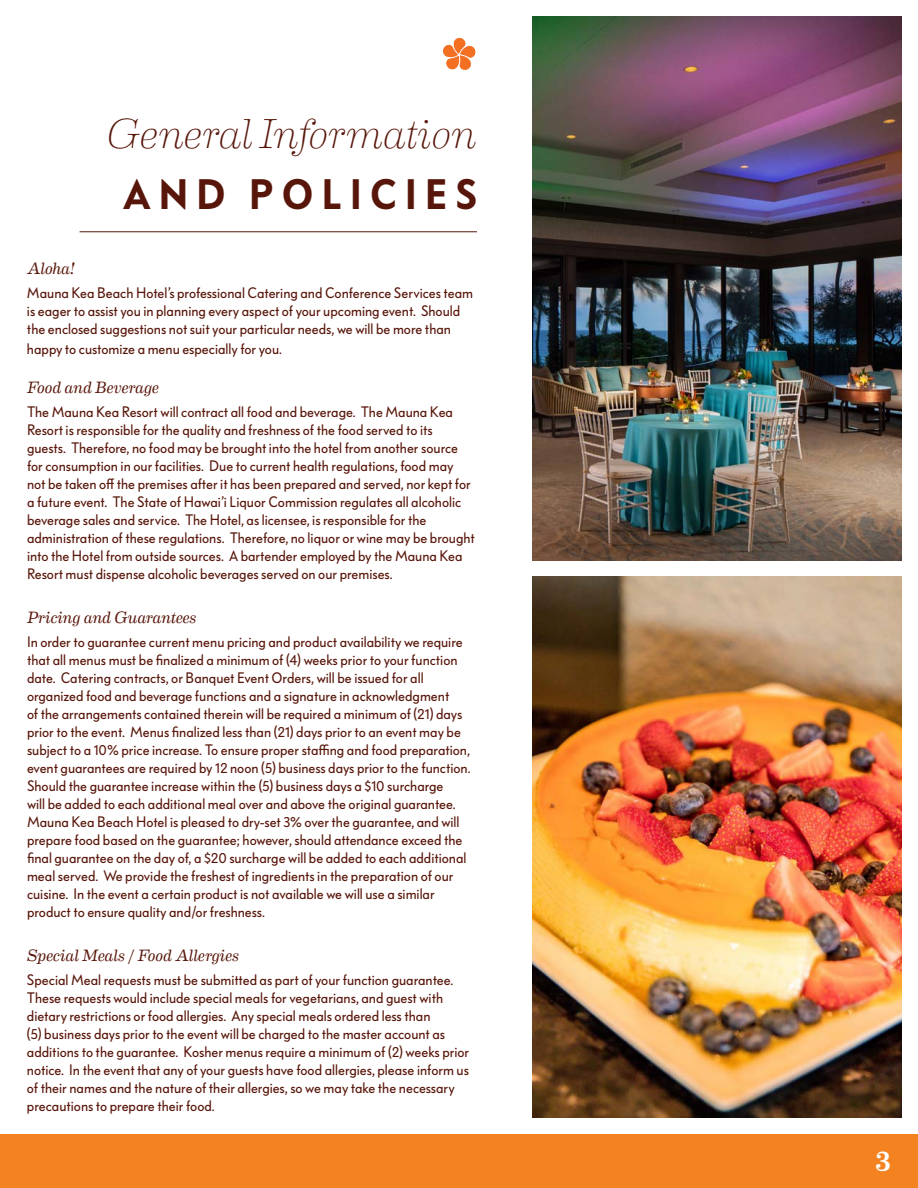
<style>
.page{position:relative;width:918px;height:1188px;background:#fff}
.page>*{position:absolute;margin:0;border:0;box-sizing:border-box;transform-origin:0 0}
.t1{font:italic 100 42px "Eames Century Modern";letter-spacing:-.005em;color:#58160a}
.t2{font:600 42px "Bauer Grotesk Pro";letter-spacing:.2em;color:#58160a}
.t3{font:500 27px "Eames Century Modern";color:#fff}
.t4{font:italic 16.5px "Eames Century Modern";letter-spacing:-.01em;color:#58160a}
.t5{font:15px/18px "Bauer Grotesk Pro";color:#58160a}
</style>
<div class="page">
<img style="left:532px;top:16px;width:370px;height:544px">
<div style="left:1px;top:1135px;width:916px;height:52px;background:#f58220"></div>
<div style="left:0;top:1134px;width:918px;height:54px;border:2px solid #f58220"></div>
<img style="left:443px;top:37px;width:33px;height:33px">
<hr style="left:80px;top:231px;width:397px;height:1px;background:#58160a">
<img style="left:532px;top:577px;width:370px;height:541px">
<p class="t1" style="left:107px;top:102px;width:371px">General Information</p>
<p class="t2" style="left:123px;top:162px;width:355px">AND POLICIES</p>
<p class="t4" style="left:27px;top:256px;width:50px">Aloha!</p>
<p class="t5" style="left:27px;top:283px;width:448px">Mauna Kea Beach Hotel’s professional Catering and Conference Services team is eager to assist you in planning every aspect of your upcoming event. Should the enclosed suggestions not suit your particular needs, we will be more than</p>
<p class="t5" style="left:27px;top:338px;width:257px">happy to customize a menu especially for you.</p>
<p class="t4" style="left:27px;top:375px;width:134px">Food and Beverage</p>
<p class="t5" style="left:27px;top:402px;width:449px">The Mauna Kea Resort will contract all food and beverage. The Mauna Kea Resort is responsible for the quality and freshness of the food served to its guests. Therefore, no food may be brought into the hotel from another source for consumption in our facilities. Due to current health regulations, food may not be taken off the premises after it has been prepared and served, nor kept for a future event. The State of Hawai’i Liquor Commission regulates all alcoholic beverage sales and service. The Hotel, as licensee, is responsible for the administration of these regulations. Therefore, no liquor or wine may be brought into the Hotel from outside sources. A bartender employed by the Mauna Kea Resort must dispense alcoholic beverages served on our premises.</p>
<p class="t4" style="left:27px;top:605px;width:171px">Pricing and Guarantees</p>
<p class="t5" style="left:27px;top:632px;width:445px">In order to guarantee current menu pricing and product availability we require that all menus must be finalized a minimum of (4) weeks prior to your function date. Catering contracts, or Banquet Event Orders, will be issued for all organized food and beverage functions and a signature in acknowledgment<br>of the arrangements contained therein will be required a minimum of (21) days prior to the event. Menus finalized less than (21) days prior to an event may be subject to a 10% price increase. To ensure proper staffing and food preparation, event guarantees are required by 12 noon (5) business days prior to the function.<br>Should the guarantee increase within the (5) business days a $10 surcharge<br>will be added to each additional meal over and above the original guarantee.<br>Mauna Kea Beach Hotel is pleased to dry-set 3% over the guarantee, and will prepare food based on the guarantee; however, should attendance exceed the final guarantee on the day of, a $20 surcharge will be added to each additional meal served. We provide the freshest of ingredients in the preparation of our cuisine. In the event a certain product is not available we will use a similar product to ensure quality and/or freshness.</p>
<p class="t4" style="left:27px;top:943px;width:213px">Special Meals / Food Allergies</p>
<p class="t5" style="left:27px;top:970px;width:444px">Special Meal requests must be submitted as part of your function guarantee.<br>These requests would include special meals for vegetarians, and guest with dietary restrictions or food allergies. Any special meals ordered less than<br>(5) business days prior to the event will be charged to the master account as additions to the guarantee. Kosher menus require a minimum of (2) weeks prior notice. In the event that any of your guests have food allergies, please inform us of their names and the nature of their allergies, so we may take the necessary precautions to prepare their food.</p>
<p class="t3" style="left:875px;top:1137px;width:17px">3</p>
</div>
